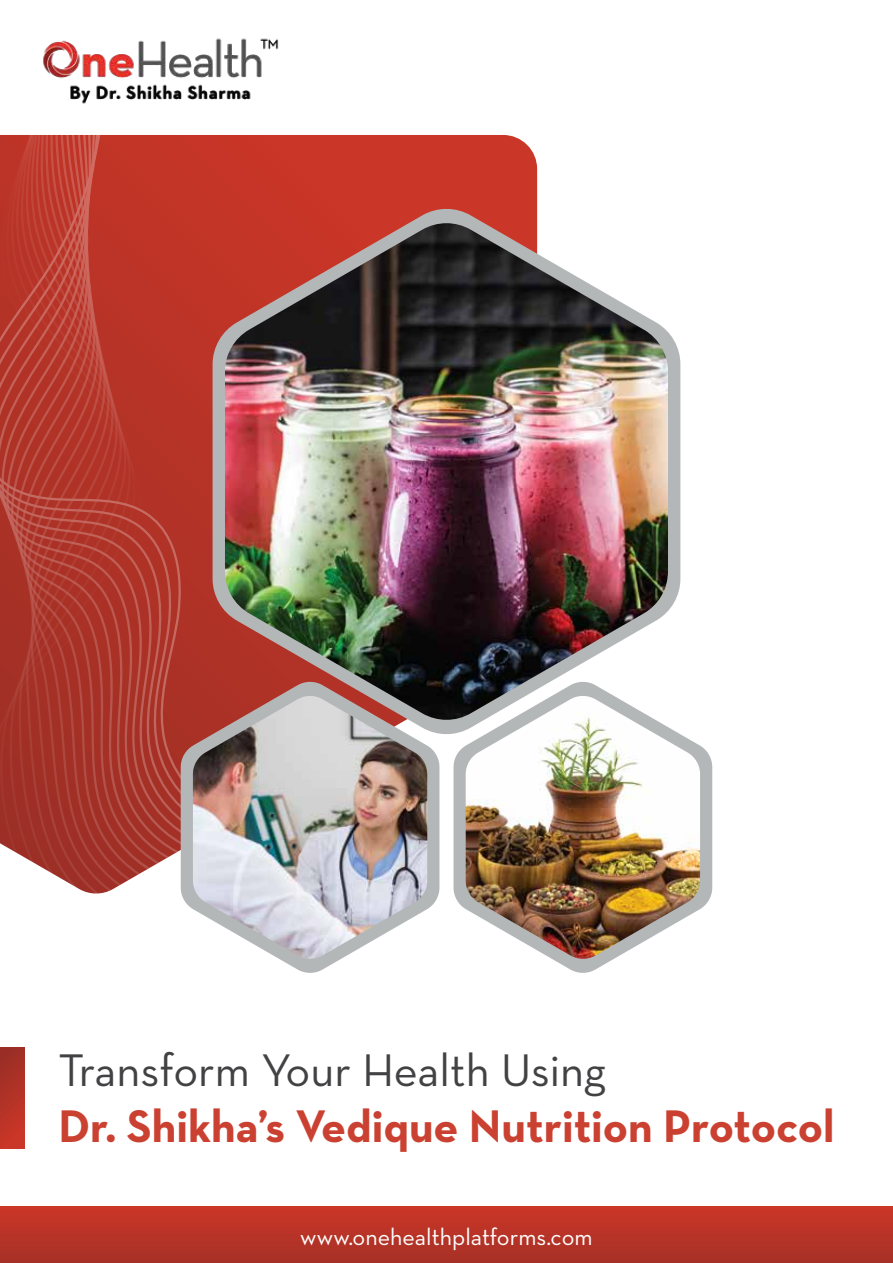
<style>
.page{position:relative;width:893px;height:1263px;background:#fff}
.page>*{position:absolute;margin:0;border:0;box-sizing:border-box;transform-origin:0 0}
.t1{font:700 46.5px "Neutra Text";color:#cb4131}
.t2{font:46.5px "Neutra Text";color:#424143}
.t3{font:24px "Neutra Text";color:#fff}
</style>
<div class="page">
<img style="left:43px;top:38px;width:236px;height:66px">
<div style="left:0;top:1206px;width:893px;height:57px;background:linear-gradient(to bottom,#cb3627,#a63126)"></div>
<div style="left:0;top:1048px;width:24px;height:100px;background:linear-gradient(to bottom,#9b2f26,#cd3627)"></div>
<svg style="left:312px;top:135px;width:225px;height:756px;background:#d04f42"></svg>
<svg style="left:0;top:135px;width:312px;height:687px;background:#b4382d"></svg>
<svg style="left:213px;top:207px;width:467px;height:529px"></svg>
<img style="left:225px;top:223px;width:443px;height:499px">
<svg style="left:453px;top:681px;width:259px;height:292px"></svg>
<img style="left:466px;top:696px;width:234px;height:264px">
<svg style="left:181px;top:681px;width:258px;height:292px"></svg>
<img style="left:193px;top:696px;width:234px;height:264px">
<p class="t2" style="left:58px;top:1042px;width:549px">Transform Your Health Using</p>
<p class="t1" style="left:58px;top:1097px;width:778px">Dr. Shikha’s Vedique Nutrition Protocol</p>
<p class="t3" style="left:300px;top:1222px;width:294px">www.onehealthplatforms.com</p>
</div>
